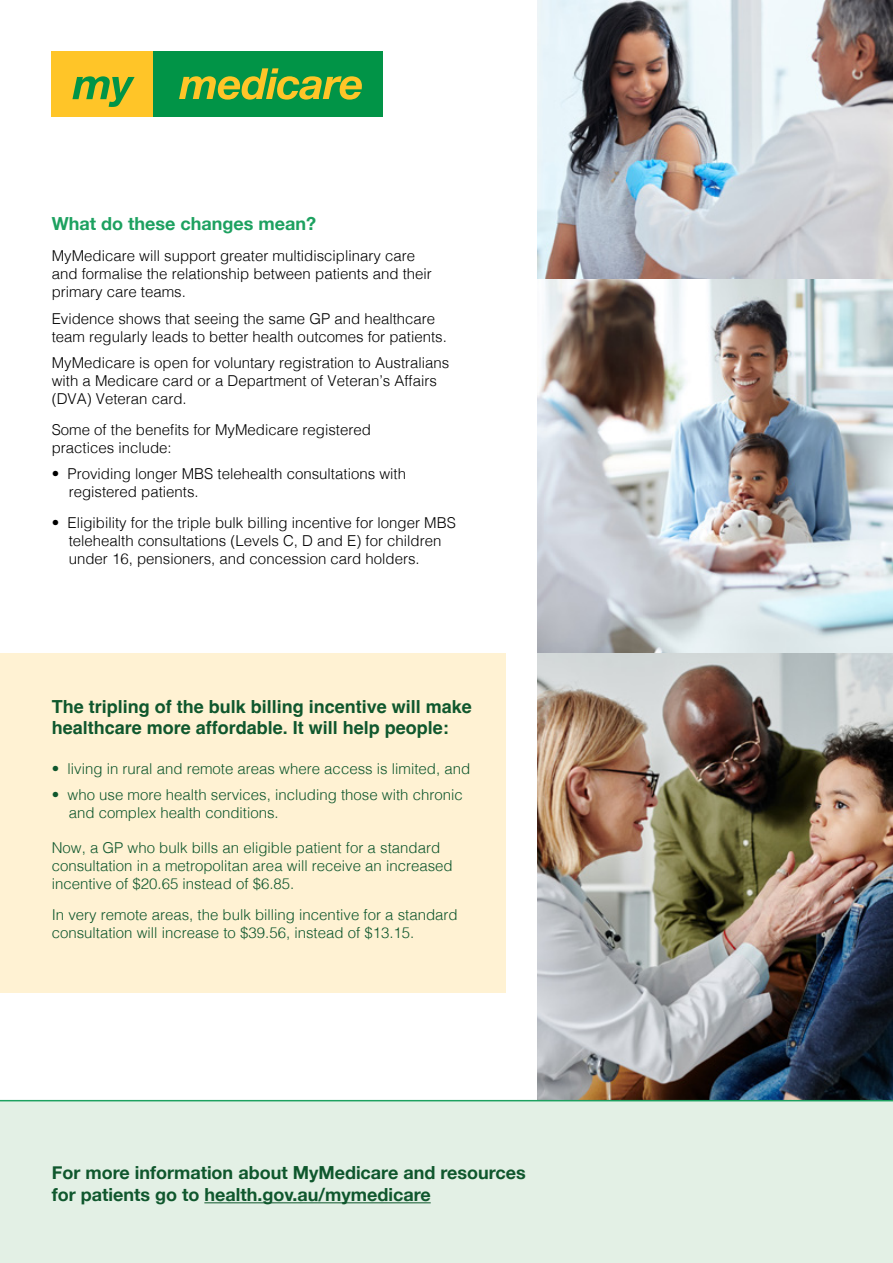
<style>
.page{position:relative;width:893px;height:1263px;background:#fff}
.page>*{position:absolute;margin:0;border:0;box-sizing:border-box;transform-origin:0 0}
.t1{font:700 18px/21.6px "Helvetica";color:#0f572d}
.t2{font:700 18px/21.6px "Helvetica Neue";color:#0f572d}
.t3{font:700 18px "Helvetica Neue";color:#1da160}
.t4{font:300 15px/18px "Helvetica";color:#000}
.t5{font:300 15px/18px "Helvetica";color:#0f572d}
</style>
<div class="page">
<div style="left:153px;top:51px;width:230px;height:66px;background:#019447"></div>
<svg style="left:179px;top:68px;width:183px;height:32px"></svg>
<div style="left:52px;top:51px;width:101px;height:66px;background:#ffc528"></div>
<svg style="left:72px;top:76px;width:63px;height:31px"></svg>
<div style="left:0;top:653px;width:506px;height:340px;background:#fff2d3"></div>
<img style="left:538px;top:0;width:355px;height:1100px">
<div style="left:0;top:1100px;width:893px;height:163px;background:#e3f0e5"></div>
<hr style="left:204px;top:1202px;width:227px;height:1px;background:#0f572d">
<p class="t3" style="left:52px;top:210px;width:266px">What do these changes mean?</p>
<p class="t4" style="left:52px;top:246px;width:382px">MyMedicare will support greater multidisciplinary care and formalise the relationship between patients and their primary care teams.</p>
<p class="t4" style="left:52px;top:308px;width:397px">Evidence shows that seeing the same GP and healthcare team regularly leads to better health outcomes for patients.</p>
<p class="t4" style="left:52px;top:353px;width:399px">MyMedicare is open for voluntary registration to Australians with a Medicare card or a Department of Veteran’s Affairs (DVA) Veteran card.</p>
<p class="t4" style="left:52px;top:419px;width:321px">Some of the benefits for MyMedicare registered practices include:</p>
<p class="t4" style="left:69px;top:464px;width:339px;text-indent:-17px">• Providing longer MBS telehealth consultations with registered patients.</p>
<p class="t4" style="left:69px;top:513px;width:389px;text-indent:-17px">• Eligibility for the triple bulk billing incentive for longer MBS telehealth consultations (Levels C, D and E) for children under 16, pensioners, and concession card holders.</p>
<p class="t1" style="left:52px;top:698px;width:422px">The tripling of the bulk billing incentive will make healthcare more affordable. It will help people:</p>
<p class="t5" style="left:52px;top:758px;width:420px">• living in rural and remote areas where access is limited, and</p>
<p class="t5" style="left:69px;top:785px;width:395px;text-indent:-17px">• who use more health services, including those with chronic and complex health conditions.</p>
<p class="t5" style="left:52px;top:838px;width:402px">Now, a GP who bulk bills an eligible patient for a standard consultation in a metropolitan area will receive an increased incentive of $20.65 instead of $6.85.</p>
<p class="t5" style="left:52px;top:904px;width:407px">In very remote areas, the bulk billing incentive for a standard consultation will increase to $39.56, instead of $13.15.</p>
<p class="t2" style="left:52px;top:1163px;width:475px">For more information about MyMedicare and resources for patients go to health.gov.au/mymedicare</p>
</div>
